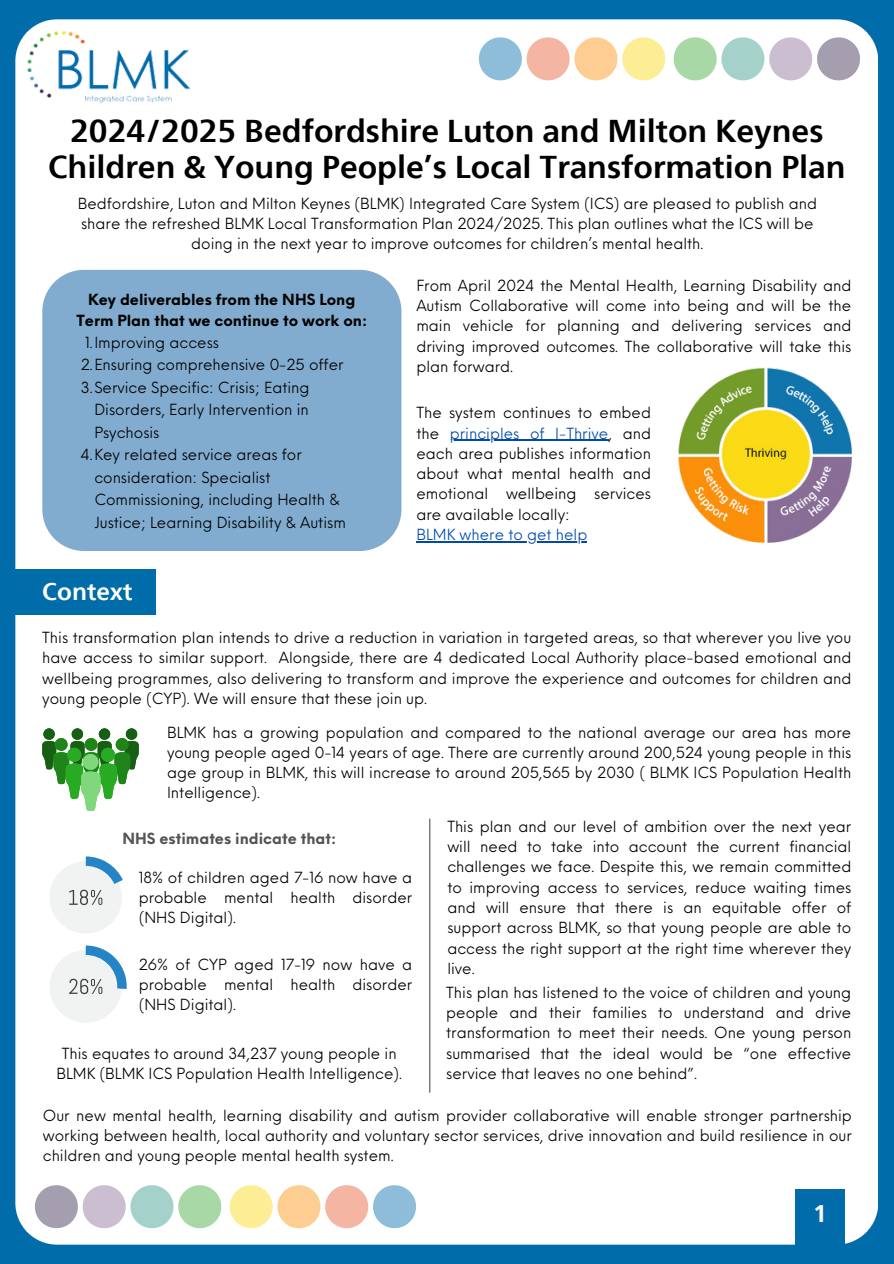
<style>
.page{position:relative;width:894px;height:1264px;background:#fff}
.page>*{position:absolute;margin:0;border:0;box-sizing:border-box;transform-origin:0 0}
.t1{font:700 31.5px/36px "Neue Frutiger Devanagari";color:#000;text-align:center}
.t2{font:700 24px "Neue Frutiger Devanagari";color:#fff}
.t3{font:15px/20.2px "Neue Einstellung";color:#000;text-align:justify}
.t4{font:700 15px/21.3px "Neue Einstellung";color:#000;text-align:center}
.t5{font:700 15px "Neue Einstellung";color:#545454}
.t6{font:15px "Neue Einstellung";color:#004aad}
.s1{color:#004aad}
</style>
<div class="page">
<div style="left:0;top:0;width:893px;height:1263px;background:#006ca9"></div>
<div style="left:15px;top:19px;width:863px;height:1225px;background:#fff"></div>
<img style="left:25px;top:29px;width:169px;height:74px">
<svg style="left:673px;top:37px;width:186px;height:43px;background:#c4d2ce"></svg>
<svg style="left:478px;top:37px;width:187px;height:43px;background:#e7d9c0"></svg>
<img style="left:675px;top:367px;width:176px;height:175px">
<svg style="left:35px;top:1185px;width:186px;height:43px;background:#c4d2ce"></svg>
<svg style="left:229px;top:1185px;width:187px;height:43px;background:#e7d9c0"></svg>
<div style="left:42px;top:270px;width:359px;height:281px;background:#82accf"></div>
<div style="left:0;top:569px;width:156px;height:45px;background:#006ca9"></div>
<svg style="left:42px;top:728px;width:97px;height:82px;background:#86c084"></svg>
<div style="left:83px;top:754px;width:15px;height:15px;background:#81d87c;border-radius:50%"></div>
<svg style="left:35px;top:846px;width:102px;height:191px;background:#ecf1f4"></svg>
<hr style="left:429px;top:819px;width:1px;height:273px;background:#545454">
<hr style="left:449px;top:440px;width:159px;height:1px;background:#004aad">
<hr style="left:416px;top:541px;width:171px;height:1px;background:#004aad">
<div style="left:795px;top:1188px;width:49px;height:75px;background:#006ca9"></div>
<h3 class="t1" style="left:48px;top:112px;width:798px">2024/2025 Bedfordshire Luton and Milton Keynes<br>Children &amp; Young People’s Local Transformation Plan</h3>
<p class="t3" style="left:78px;top:192px;width:740px;text-align:center">Bedfordshire, Luton and Milton Keynes (BLMK) Integrated Care System (ICS) are pleased to publish and share the refreshed BLMK Local Transformation Plan 2024/2025. This plan outlines what the ICS will be doing in the next year to improve outcomes for children’s mental health.</p>
<p class="t4" style="left:77px;top:287px;width:292px">Key deliverables from the NHS Long<br>Term Plan that we continue to work on:</p>
<p class="t3" style="left:85px;top:330px;width:135px">1.Improving access</p>
<p class="t3" style="left:81px;top:353px;width:264px">2.Ensuring comprehensive 0-25 offer</p>
<p class="t3" style="left:94px;top:374px;width:217px;line-height:22.5px;text-indent:-13px">3.Service Specific: Crisis; Eating Disorders, Early Intervention in Psychosis</p>
<p class="t3" style="left:94px;top:442px;width:253px;line-height:22.5px;text-align:left;text-indent:-13px">4.Key related service areas for consideration: Specialist Commissioning, including Health &amp; Justice; Learning Disability &amp; Autism</p>
<p class="t3" style="left:416px;top:274px;width:436px">From April 2024 the Mental Health, Learning Disability and Autism Collaborative will come into being and will be the main vehicle for planning and delivering services and driving improved outcomes. The collaborative will take this plan forward.</p>
<p class="t3" style="left:416px;top:401px;width:236px">The system continues to embed the</p>
<p class="t3" style="left:416px;top:421px;width:236px;text-indent:33px"><span class="s1">principles of I-Thrive</span>, and each area publishes information about what mental health and emotional wellbeing services are available locally:</p>
<p class="t6" style="left:416px;top:521px;width:172px">BLMK where to get help</p>
<p class="t2" style="left:42px;top:570px;width:92px">Context</p>
<h3 class="t3" style="left:42px;top:626px;width:810px">This transformation plan intends to drive a reduction in variation in targeted areas, so that wherever you live you have access to similar support. Alongside, there are 4 dedicated Local Authority place-based emotional and wellbeing programmes, also delivering to transform and improve the experience and outcomes for children and young people (CYP). We will ensure that these join up.</h3>
<p class="t3" style="left:167px;top:720px;width:685px">BLMK has a growing population and compared to the national average our area has more young people aged 0-14 years of age. There are currently around 200,524 young people in this age group in BLMK, this will increase to around 205,565 by 2030 ( BLMK ICS Population Health Intelligence).</p>
<p class="t3" style="left:447px;top:814px;width:405px">This plan and our level of ambition over the next year will need to take into account the current financial challenges we face. Despite this, we remain committed to improving access to services, reduce waiting times and will ensure that there is an equitable offer of support across BLMK, so that young people are able to access the right support at the right time wherever they live.</p>
<p class="t3" style="left:446px;top:980px;width:406px">This plan has listened to the voice of children and young people and their families to understand and drive transformation to meet their needs. One young person summarised that the ideal would be “one effective service that leaves no one behind”.</p>
<p class="t3" style="left:43px;top:1103px;width:810px">Our new mental health, learning disability and autism provider collaborative will enable stronger partnership working between health, local authority and voluntary sector services, drive innovation and build resilience in our children and young people mental health system.</p>
<p class="t5" style="left:122px;top:825px;width:215px">NHS estimates indicate that:</p>
<h1 class="t3" style="left:139px;top:865px;width:275px">18% of children aged 7-16 now have a probable mental health disorder (NHS Digital).</h1>
<p class="t3" style="left:139px;top:952px;width:275px">26% of CYP aged 17-19 now have a probable mental health disorder (NHS Digital).</p>
<p class="t3" style="left:56px;top:1041px;width:347px;text-align:center">This equates to around 34,237 young people in<br>BLMK (BLMK ICS Population Health Intelligence).</p>
<p class="t2" style="left:812px;top:1192px;width:16px">1</p>
</div>
